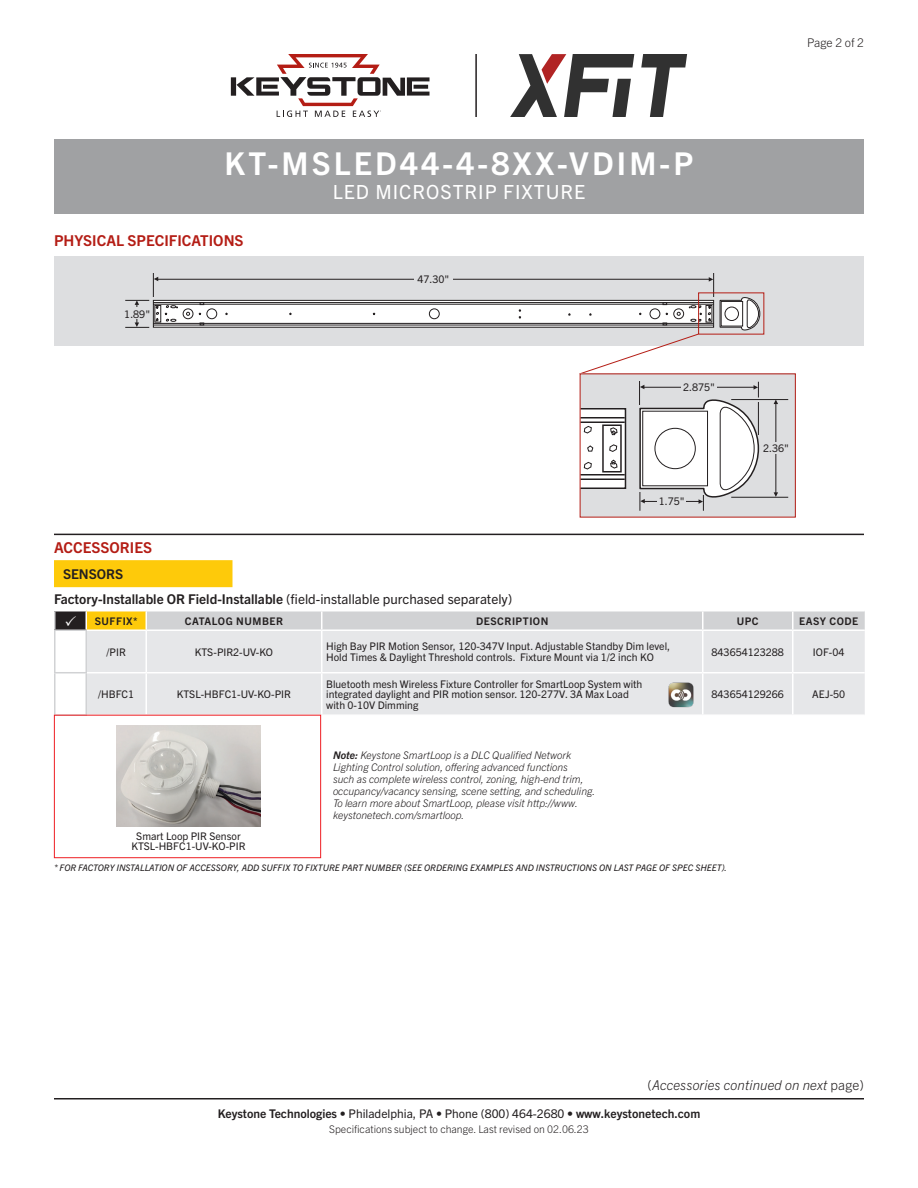
<style>
.page{position:relative;width:918px;height:1188px;background:#fff}
.page>*{position:absolute;margin:0;border:0;box-sizing:border-box;transform-origin:0 0}
.t1{font:700 31.5px "Trade Gothic Next LT Pro";letter-spacing:.1em;color:#fff}
.SubTitle{font:19.5px "Trade Gothic Next LT Pro";letter-spacing:.05em;color:#fff}
.Heading_01{font:700 15px "Trade Gothic Next LT Pro";color:#b41d15}
.Heading_02{font:700 13.5px "Trade Gothic Next LT Pro";color:#231f20}
.Text_Number_List__2{font:italic 300 13.5px "Trade Gothic Next LT Pro";letter-spacing:.01em;color:#231f20}
.Heading_02_Sensors{font:700 13.5px "Trade Gothic Next LT Pro";color:#231f20}
.t2{font:700 12px "Trade Gothic Next LT Pro";color:#231f20}
.Page{font:300 12px "Trade Gothic Next LT Pro";color:#231f20}
.Table_Text{font:italic 300 10.5px/12px "Trade Gothic Next LT Pro";color:#231f20}
.Table_Text_Left{font:10.5px "Trade Gothic Next LT Pro";color:#231f20}
.Table_Text-2{font:10.5px "Trade Gothic Next LT Pro";color:#231f20}
.Rev{font:300 10.5px "Trade Gothic Next LT Pro";color:#231f20}
.Art_Callout{font:10.5px "Trade Gothic Next LT Pro";color:#231f20}
.Table_Header_Caps{font:700 10.5px "Trade Gothic Next LT Pro";letter-spacing:.05em;color:#231f20}
.Table_Footnote{font:italic 9px "Trade Gothic Next LT Pro";color:#231f20}
.s1{font-weight:400}
.s2{font-weight:700}
.s3{font-style:normal}
</style>
<div class="page">
<hr style="left:54px;top:1098px;width:810px;height:2px;background:#231f20">
<div style="left:54px;top:140px;width:810px;height:74px;background:#a0a1a3"></div>
<hr style="left:54px;top:534px;width:810px;height:1px;background:#231f20">
<div style="left:54px;top:256px;width:810px;height:90px;background:#dddee0"></div>
<hr style="left:157px;top:279px;width:553px;height:1px;background:#231f20">
<div style="left:414px;top:273px;width:39px;height:12px;background:#dddee0"></div>
<svg style="left:159px;top:303px;width:549px;height:22px;background:#f1f1f1"></svg>
<div style="left:153px;top:300px;width:561px;height:28px;border:1px solid #231f20"></div>
<svg style="left:519px;top:309px;width:2px;height:9px"></svg>
<div style="left:154px;top:305px;width:7px;height:18px;border:1px solid #231f20"></div>
<div style="left:206px;top:308px;width:11px;height:11px;border:1px solid #231f20;border-radius:50%"></div>
<div style="left:429px;top:308px;width:11px;height:11px;border:1px solid #231f20;border-radius:50%"></div>
<div style="left:183px;top:308px;width:10px;height:11px;border:1px solid #231f20;border-radius:50%"></div>
<svg style="left:186px;top:312px;width:4px;height:4px"></svg>
<svg style="left:125px;top:273px;width:34px;height:55px"></svg>
<svg style="left:165px;top:305px;width:13px;height:17px"></svg>
<div style="left:650px;top:308px;width:10px;height:11px;border:1px solid #231f20;border-radius:50%"></div>
<div style="left:673px;top:308px;width:11px;height:11px;border:1px solid #231f20;border-radius:50%"></div>
<svg style="left:677px;top:312px;width:3px;height:4px"></svg>
<svg style="left:689px;top:305px;width:13px;height:17px"></svg>
<hr style="left:153px;top:302px;width:561px;height:1px;background:#231f20">
<hr style="left:153px;top:304px;width:561px;height:1px;background:#231f20">
<hr style="left:153px;top:325px;width:561px;height:1px;background:#231f20">
<hr style="left:153px;top:323px;width:561px;height:1px;background:#231f20">
<svg style="left:708px;top:273px;width:53px;height:57px"></svg>
<svg style="left:579px;top:333px;width:120px;height:42px"></svg>
<div style="left:580px;top:374px;width:216px;height:144px;background:#dddee0"></div>
<div style="left:580px;top:409px;width:45px;height:79px;background:#fff"></div>
<div style="left:580px;top:408px;width:46px;height:81px;border:2px solid #231f20"></div>
<svg style="left:584px;top:426px;width:8px;height:8px"></svg>
<svg style="left:584px;top:462px;width:8px;height:8px"></svg>
<div style="left:602px;top:424px;width:20px;height:48px;border:2px solid #231f20"></div>
<svg style="left:587px;top:445px;width:7px;height:7px"></svg>
<svg style="left:609px;top:444px;width:9px;height:8px"></svg>
<svg style="left:610px;top:427px;width:8px;height:8px"></svg>
<svg style="left:610px;top:459px;width:8px;height:10px"></svg>
<hr style="left:580px;top:417px;width:45px;height:1px;background:#231f20">
<hr style="left:580px;top:422px;width:45px;height:1px;background:#231f20">
<hr style="left:580px;top:478px;width:45px;height:2px;background:#231f20">
<hr style="left:580px;top:474px;width:45px;height:2px;background:#231f20">
<hr style="left:776px;top:403px;width:1px;height:91px;background:#231f20">
<svg style="left:774px;top:400px;width:4px;height:4px"></svg>
<svg style="left:774px;top:492px;width:4px;height:5px"></svg>
<div style="left:763px;top:442px;width:27px;height:12px;background:#dddee0"></div>
<hr style="left:731px;top:497px;width:57px;height:1px;background:#231f20">
<hr style="left:731px;top:399px;width:57px;height:1px;background:#231f20">
<svg style="left:639px;top:381px;width:121px;height:130px"></svg>
<hr style="left:758px;top:402px;width:1px;height:33px;background:#231f20">
<hr style="left:475px;top:54px;width:2px;height:63px;background:#231f20">
<svg style="left:510px;top:54px;width:177px;height:63px"></svg>
<svg style="left:231px;top:54px;width:199px;height:63px"></svg>
<div style="left:54px;top:560px;width:178px;height:27px;background:#feca0a"></div>
<div style="left:86px;top:611px;width:60px;height:19px;background:#feca0a"></div>
<div style="left:87px;top:631px;width:778px;height:83px;background:#e6e7e9"></div>
<hr style="left:87px;top:629px;width:59px;height:2px;background:#fff">
<hr style="left:321px;top:631px;width:1px;height:41px;background:#fff">
<hr style="left:702px;top:631px;width:2px;height:41px;background:#fff">
<hr style="left:87px;top:672px;width:59px;height:1px;background:#fff">
<hr style="left:146px;top:672px;width:176px;height:1px;background:#fff">
<hr style="left:322px;top:672px;width:381px;height:1px;background:#fff">
<hr style="left:321px;top:673px;width:1px;height:41px;background:#fff">
<hr style="left:703px;top:672px;width:90px;height:1px;background:#fff">
<hr style="left:702px;top:673px;width:2px;height:41px;background:#fff">
<hr style="left:793px;top:672px;width:72px;height:1px;background:#fff">
<hr style="left:792px;top:631px;width:2px;height:41px;background:#fff">
<hr style="left:792px;top:673px;width:2px;height:41px;background:#fff">
<svg style="left:146px;top:611px;width:719px;height:19px;background:#d3d4d6"></svg>
<hr style="left:146px;top:631px;width:1px;height:41px;background:#fff">
<hr style="left:146px;top:673px;width:1px;height:41px;background:#fff">
<img style="left:668px;top:682px;width:25px;height:26px">
<div style="left:54px;top:715px;width:267px;height:143px;border:1px solid #ee1d23"></div>
<img style="left:116px;top:726px;width:145px;height:100px">
<svg style="left:54px;top:611px;width:33px;height:104px"></svg>
<p class="t1" style="left:225px;top:142px;width:470px">KT-MSLED44-4-8XX-VDIM-P</p>
<p class="SubTitle" style="left:333px;top:178px;width:254px">LED MICROSTRIP FIXTURE</p>
<p class="Heading_01" style="left:54px;top:230px;width:191px">PHYSICAL SPECIFICATIONS</p>
<p class="Art_Callout" style="left:124px;top:306px;width:27px">1.89"</p>
<p class="Heading_01" style="left:54px;top:537px;width:100px">ACCESSORIES</p>
<p class="Art_Callout" style="left:418px;top:272px;width:33px">47.30"</p>
<p class="Art_Callout" style="left:683px;top:380px;width:33px">2.875"</p>
<p class="Art_Callout" style="left:659px;top:494px;width:27px">1.75"</p>
<p class="Page" style="left:807px;top:34px;width:58px">Page 2 of 2</p>
<p class="Art_Callout" style="left:763px;top:441px;width:27px">2.36"</p>
<p class="Heading_02_Sensors" style="left:63px;top:565px;width:62px">SENSORS</p>
<p class="Heading_02" style="left:54px;top:590px;width:460px">Factory-Installable OR Field-Installable <span class="s1">(field-installable purchased separately)</span></p>
<p class="Table_Header_Caps" style="left:95px;top:613px;width:44px">SUFFIX*</p>
<p class="Table_Header_Caps" style="left:185px;top:613px;width:100px">CATALOG NUMBER</p>
<p class="Table_Header_Caps" style="left:476px;top:613px;width:74px">DESCRIPTION</p>
<p class="Table_Header_Caps" style="left:737px;top:613px;width:23px">UPC</p>
<p class="Table_Header_Caps" style="left:799px;top:613px;width:61px">EASY CODE</p>
<p class="Table_Text-2" style="left:107px;top:644px;width:21px">/PIR</p>
<p class="Table_Text-2" style="left:195px;top:644px;width:80px">KTS-PIR2-UV-KO</p>
<p class="Table_Text_Left" style="left:326px;top:639px;width:345px">High Bay PIR Motion Sensor, 120-347V Input. Adjustable Standby Dim level,</p>
<p class="Table_Text_Left" style="left:326px;top:650px;width:329px">Hold Times &amp; Daylight Threshold controls. Fixture Mount via 1/2 inch KO</p>
<p class="Table_Text-2" style="left:712px;top:644px;width:74px">843654123288</p>
<p class="Table_Text-2" style="left:813px;top:644px;width:33px">IOF-04</p>
<p class="Table_Text-2" style="left:98px;top:687px;width:38px">/HBFC1</p>
<p class="Table_Text-2" style="left:177px;top:687px;width:116px">KTSL-HBFC1-UV-KO-PIR</p>
<p class="Art_Callout" style="left:136px;top:829px;width:106px">Smart Loop PIR Sensor</p>
<p class="Table_Text-2" style="left:131px;top:839px;width:116px">KTSL-HBFC1-UV-KO-PIR</p>
<p class="Table_Text_Left" style="left:326px;top:676px;width:318px">Bluetooth mesh Wireless Fixture Controller for SmartLoop System with</p>
<p class="Table_Text_Left" style="left:326px;top:687px;width:304px">integrated daylight and PIR motion sensor. 120-277V. 3A Max Load</p>
<p class="Table_Text_Left" style="left:326px;top:697px;width:94px">with 0-10V Dimming</p>
<p class="Table_Text" style="left:333px;top:748px;width:264px"><span class="s2">Note:</span> Keystone SmartLoop is a DLC Qualified Network Lighting Control solution, offering advanced functions<br>such as complete wireless control, zoning, high-end trim, occupancy/vacancy sensing, scene setting, and scheduling.<br>To learn more about SmartLoop, please visit http://www. keystonetech.com/smartloop.</p>
<p class="Table_Text-2" style="left:712px;top:687px;width:74px">843654129266</p>
<p class="Table_Text-2" style="left:812px;top:687px;width:35px">AEJ-50</p>
<p class="Table_Footnote" style="left:54px;top:862px;width:675px">* FOR FACTORY INSTALLATION OF ACCESSORY, ADD SUFFIX TO FIXTURE PART NUMBER (SEE ORDERING EXAMPLES AND INSTRUCTIONS ON LAST PAGE OF SPEC SHEET).</p>
<p class="Text_Number_List__2" style="left:647px;top:1076px;width:218px"><span class="s3">(</span>Accessories continued on next <span class="s3">page)</span></p>
<p class="t2" style="left:218px;top:1105px;width:484px">Keystone Technologies <span class="s1">• Philadelphia, PA • Phone (800) 464-2680 •</span> www.keystonetech.com</p>
<p class="Rev" style="left:329px;top:1122px;width:261px">Specifications subject to change. Last revised on 02.06.23</p>
</div>
